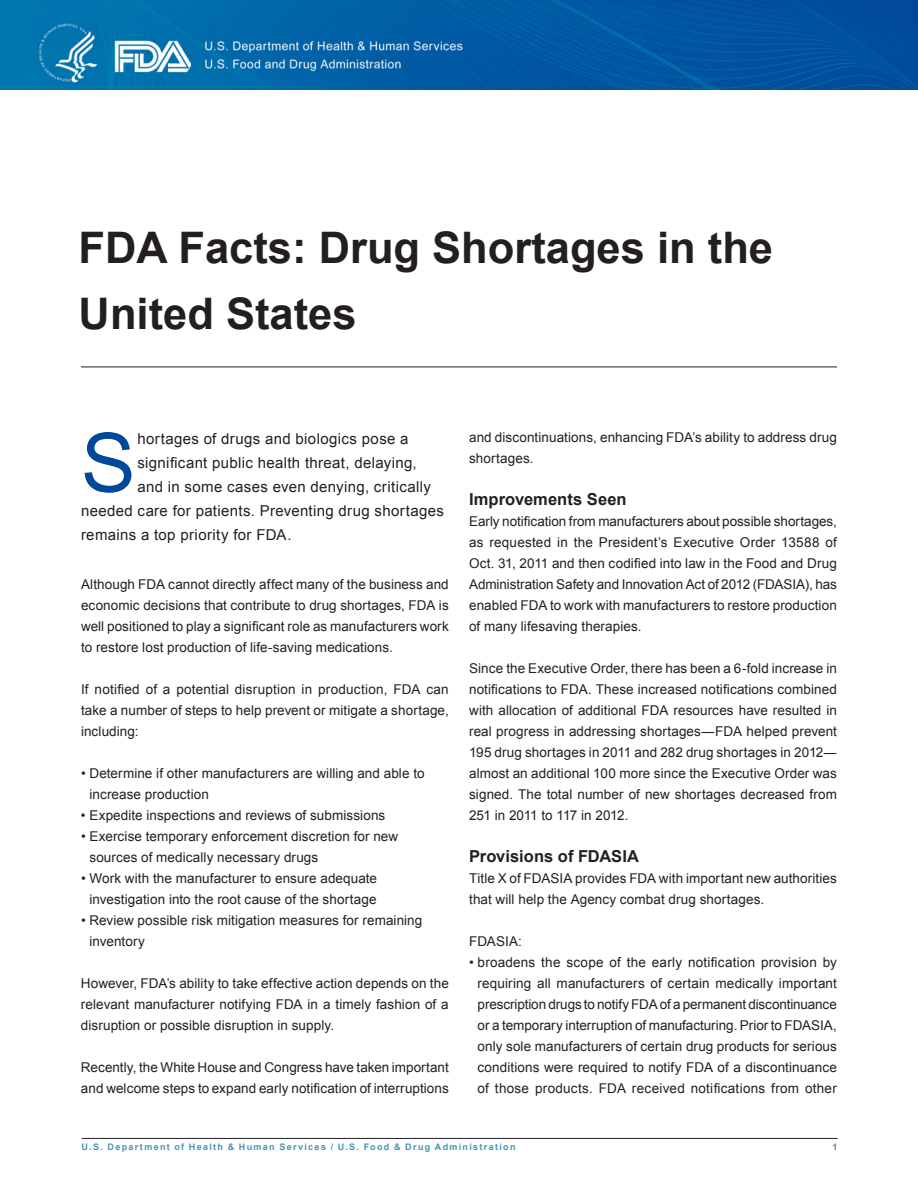
<style>
.page{position:relative;width:918px;height:1188px;background:#fff}
.page>*{position:absolute;margin:0;border:0;box-sizing:border-box;transform-origin:0 0}
.Intro_Paragraph{font:82.05px "Arial";color:#00489a}
.t1{font:700 43.5px/66px "Arial";color:#231f20}
.Subheads{font:700 16.5px "Arial";letter-spacing:.005em;color:#231f20}
.Intro_Paragraph-2{font:15px "Arial";letter-spacing:.025em;color:#231f20}
.Body_Text{font:13.5px/21px "Arial";letter-spacing:.005em;color:#231f20;text-align:justify}
.t2{font:700 9px "Arial";letter-spacing:.145em;color:#4791ba}
</style>
<div class="page">
<hr style="left:82px;top:1138px;width:756px;height:1px;background:#231f20">
<img style="left:0;top:0;width:918px;height:90px">
<hr style="left:81px;top:367px;width:756px;height:1px;background:#231f20">
<p class="t1" style="left:79px;top:216px;width:696px">FDA Facts: Drug Shortages in the<br>United States</p>
<p class="Intro_Paragraph" style="left:81px;top:409px;width:56px">S</p>
<p class="Intro_Paragraph-2" style="left:137px;top:429px;width:273px">hortages of drugs and biologics pose a</p>
<p class="Intro_Paragraph-2" style="left:137px;top:453px;width:281px">significant public health threat, delaying,</p>
<p class="Intro_Paragraph-2" style="left:137px;top:477px;width:295px">and in some cases even denying, critically</p>
<p class="Intro_Paragraph-2" style="left:81px;top:501px;width:364px">needed care for patients. Preventing drug shortages</p>
<p class="Intro_Paragraph-2" style="left:81px;top:525px;width:212px">remains a top priority for FDA.</p>
<p class="Body_Text" style="left:81px;top:574px;width:369px">Although FDA cannot directly affect many of the business and economic decisions that contribute to drug shortages, FDA is well positioned to play a significant role as manufacturers work to restore lost production of life-saving medications.</p>
<p class="Body_Text" style="left:81px;top:679px;width:369px">If notified of a potential disruption in production, FDA can take a number of steps to help prevent or mitigate a shortage, including:</p>
<p class="Body_Text" style="left:89px;top:763px;width:337px;text-indent:-8px">• Determine if other manufacturers are willing and able to increase production</p>
<p class="Body_Text" style="left:81px;top:805px;width:306px">• Expedite inspections and reviews of submissions</p>
<p class="Body_Text" style="left:89px;top:826px;width:310px;text-indent:-8px">• Exercise temporary enforcement discretion for new sources of medically necessary drugs</p>
<p class="Body_Text" style="left:81px;top:868px;width:298px;text-align:center">• Work with the manufacturer to ensure adequate investigation into the root cause of the shortage</p>
<p class="Body_Text" style="left:89px;top:910px;width:334px;text-indent:-8px">• Review possible risk mitigation measures for remaining inventory</p>
<p class="Body_Text" style="left:81px;top:973px;width:369px">However, FDA’s ability to take effective action depends on the relevant manufacturer notifying FDA in a timely fashion of a disruption or possible disruption in supply.</p>
<p class="Body_Text" style="left:81px;top:1057px;width:369px">Recently, the White House and Congress have taken important and welcome steps to expand early notification of interruptions</p>
<p class="Body_Text" style="left:469px;top:427px;width:369px">and discontinuations, enhancing FDA’s ability to address drug shortages.</p>
<p class="Subheads" style="left:469px;top:489px;width:159px">Improvements Seen</p>
<p class="Body_Text" style="left:469px;top:511px;width:369px">Early notification from manufacturers about possible shortages, as requested in the President’s Executive Order 13588 of Oct. 31, 2011 and then codified into law in the Food and Drug Administration Safety and Innovation Act of 2012 (FDASIA), has enabled FDA to work with manufacturers to restore production of many lifesaving therapies.</p>
<p class="Body_Text" style="left:469px;top:658px;width:369px">Since the Executive Order, there has been a 6-fold increase in notifications to FDA. These increased notifications combined with allocation of additional FDA resources have resulted in real progress in addressing shortages―FDA helped prevent 195 drug shortages in 2011 and 282 drug shortages in 2012― almost an additional 100 more since the Executive Order was signed. The total number of new shortages decreased from 251 in 2011 to 117 in 2012.</p>
<p class="Subheads" style="left:469px;top:846px;width:171px">Provisions of FDASIA</p>
<p class="Body_Text" style="left:469px;top:868px;width:369px">Title X of FDASIA provides FDA with important new authorities that will help the Agency combat drug shortages.</p>
<p class="Body_Text" style="left:469px;top:931px;width:54px">FDASIA:</p>
<p class="Body_Text" style="left:478px;top:952px;width:361px;text-indent:-8px">• broadens the scope of the early notification provision by requiring all manufacturers of certain medically important prescription drugs to notify FDA of a permanent discontinuance or a temporary interruption of manufacturing. Prior to FDASIA, only sole manufacturers of certain drug products for serious conditions were required to notify FDA of a discontinuance of those products. FDA received notifications from other</p>
<p class="t2" style="left:82px;top:1141px;width:435px">U.S. Department of Health &amp; Human Services / U.S. Food &amp; Drug Administration</p>
<p class="t2" style="left:833px;top:1141px;width:7px">1</p>
</div>
